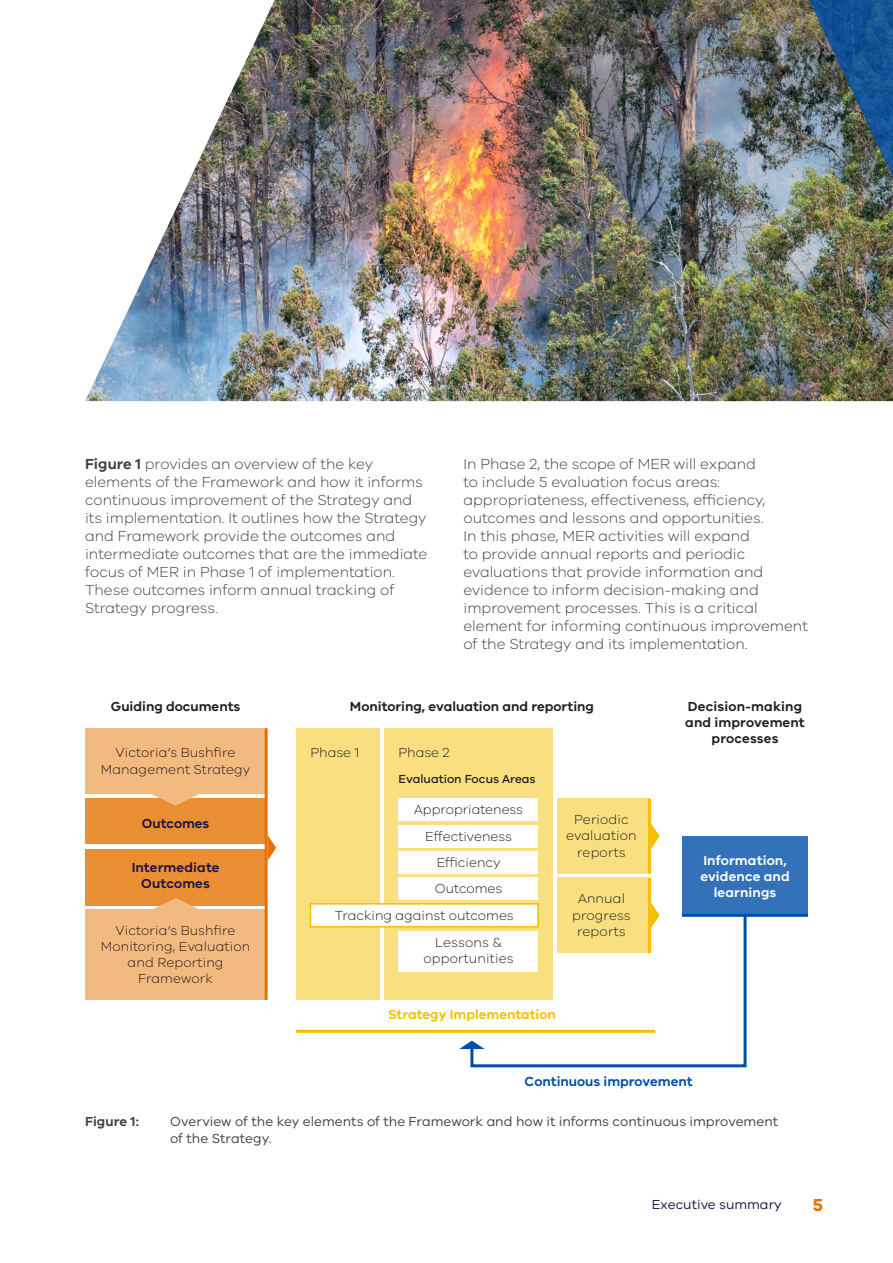
<style>
.page{position:relative;width:893px;height:1263px;background:#fff}
.page>*{position:absolute;margin:0;border:0;box-sizing:border-box;transform-origin:0 0}
.t1{font:700 18px "VIC";color:#e57200}
.t2{font:300 15px/18px "VIC";color:#414042}
.t3{font:300 13.5px/16.2px "VIC";letter-spacing:.01em;color:#231f20;text-align:center}
.t4{font:13.5px/16.5px "VIC";color:#414042}
.t5{font:600 13.5px/16.2px "VIC";color:#231f20;text-align:center}
.t6{font:600 13.5px/16.2px "VIC";letter-spacing:.01em;color:#fff;text-align:center}
.t7{font:600 13.5px/16.2px "VIC";letter-spacing:.01em;color:#201547;text-align:center}
.t8{font:600 13.5px "VIC";color:#f6be00}
.t9{font:600 13.5px "VIC";color:#004ea8}
.t10{font:13.5px "VIC";color:#201547}
.t11{font:600 13.5px "VIC";letter-spacing:.005em;color:#414042}
.t12{font:500 12px "VIC";color:#231f20}
.s1{font-weight:600}
</style>
<div class="page">
<div style="left:85px;top:728px;width:181px;height:66px;background:#f2b980"></div>
<div style="left:296px;top:728px;width:84px;height:272px;background:#fadf80"></div>
<div style="left:384px;top:728px;width:169px;height:272px;background:#fadf80"></div>
<div style="left:398px;top:798px;width:140px;height:23px;background:#fff"></div>
<div style="left:557px;top:798px;width:91px;height:76px;background:#fadf80"></div>
<div style="left:85px;top:798px;width:181px;height:46px;background:#ea8e33"></div>
<div style="left:85px;top:849px;width:181px;height:56px;background:#ea8e33"></div>
<div style="left:682px;top:836px;width:126px;height:79px;background:#3371b9"></div>
<div style="left:85px;top:910px;width:181px;height:90px;background:#f2b980"></div>
<div style="left:557px;top:878px;width:91px;height:75px;background:#fadf80"></div>
<div style="left:398px;top:825px;width:140px;height:23px;background:#fff"></div>
<div style="left:398px;top:851px;width:140px;height:23px;background:#fff"></div>
<div style="left:398px;top:877px;width:140px;height:23px;background:#fff"></div>
<div style="left:398px;top:931px;width:140px;height:40px;background:#fff"></div>
<div style="left:310px;top:904px;width:228px;height:23px;background:#fff"></div>
<div style="left:310px;top:903px;width:229px;height:24px;border:2px solid #f6be00"></div>
<svg style="left:85px;top:794px;width:180px;height:12px"></svg>
<svg style="left:85px;top:898px;width:180px;height:11px"></svg>
<hr style="left:265px;top:728px;width:3px;height:272px;background:#e57200">
<svg style="left:651px;top:823px;width:9px;height:26px"></svg>
<hr style="left:648px;top:798px;width:3px;height:76px;background:#f6be00">
<hr style="left:648px;top:878px;width:3px;height:75px;background:#f6be00">
<hr style="left:296px;top:1030px;width:359px;height:3px;background:#f6be00">
<svg style="left:459px;top:902px;width:288px;height:166px"></svg>
<hr style="left:682px;top:914px;width:126px;height:3px;background:#004ea8">
<svg style="left:268px;top:835px;width:8px;height:25px"></svg>
<img style="left:85px;top:0;width:808px;height:401px">
<img style="left:799px;top:0;width:94px;height:300px">
<p class="t2" style="left:85px;top:454px;width:344px"><span class="s1">Figure 1</span> provides an overview of the key elements of the Framework and how it informs continuous improvement of the Strategy and its implementation. It outlines how the Strategy and Framework provide the outcomes and intermediate outcomes that are the immediate focus of MER in Phase 1 of implementation.<br>These outcomes inform annual tracking of Strategy progress.</p>
<p class="t2" style="left:463px;top:454px;width:346px">In Phase 2, the scope of MER will expand<br>to include 5 evaluation focus areas: appropriateness, effectiveness, efficiency, outcomes and lessons and opportunities.<br>In this phase, MER activities will expand<br>to provide annual reports and periodic evaluations that provide information and evidence to inform decision-making and improvement processes. This is a critical element for informing continuous improvement of the Strategy and its implementation.</p>
<p class="t5" style="left:111px;top:698px;width:131px">Guiding documents</p>
<p class="t3" style="left:101px;top:744px;width:151px">Victoria’s Bushfire<br>Management Strategy</p>
<p class="t3" style="left:310px;top:744px;width:50px">Phase 1</p>
<p class="t5" style="left:350px;top:698px;width:246px">Monitoring, evaluation and reporting</p>
<p class="t3" style="left:398px;top:744px;width:52px">Phase 2</p>
<p class="t12" style="left:398px;top:772px;width:139px">Evaluation Focus Areas</p>
<p class="t3" style="left:414px;top:796px;width:111px;line-height:26.2px">Appropriateness<br>Effectiveness<br>Efficiency<br>Outcomes</p>
<p class="t3" style="left:566px;top:811px;width:72px">Periodic evaluation reports</p>
<p class="t3" style="left:572px;top:890px;width:60px">Annual progress reports</p>
<p class="t7" style="left:142px;top:815px;width:69px">Outcomes</p>
<p class="t7" style="left:132px;top:859px;width:89px">Intermediate<br>Outcomes</p>
<p class="t3" style="left:101px;top:921px;width:151px">Victoria’s Bushfire<br>Monitoring, Evaluation and Reporting<br>Framework</p>
<p class="t3" style="left:335px;top:906px;width:180px">Tracking against outcomes</p>
<p class="t3" style="left:424px;top:934px;width:92px">Lessons &amp; opportunities</p>
<p class="t8" style="left:388px;top:1006px;width:169px">Strategy Implementation</p>
<p class="t5" style="left:685px;top:698px;width:121px">Decision-making and improvement processes</p>
<p class="t6" style="left:700px;top:852px;width:91px">Information, evidence and learnings</p>
<p class="t9" style="left:524px;top:1073px;width:170px">Continuous improvement</p>
<p class="t11" style="left:85px;top:1113px;width:56px">Figure 1:</p>
<p class="t4" style="left:170px;top:1113px;width:610px">Overview of the key elements of the Framework and how it informs continuous improvement of the Strategy.</p>
<p class="t10" style="left:652px;top:1197px;width:132px">Executive summary</p>
<p class="t1" style="left:813px;top:1194px;width:12px">5</p>
</div>
